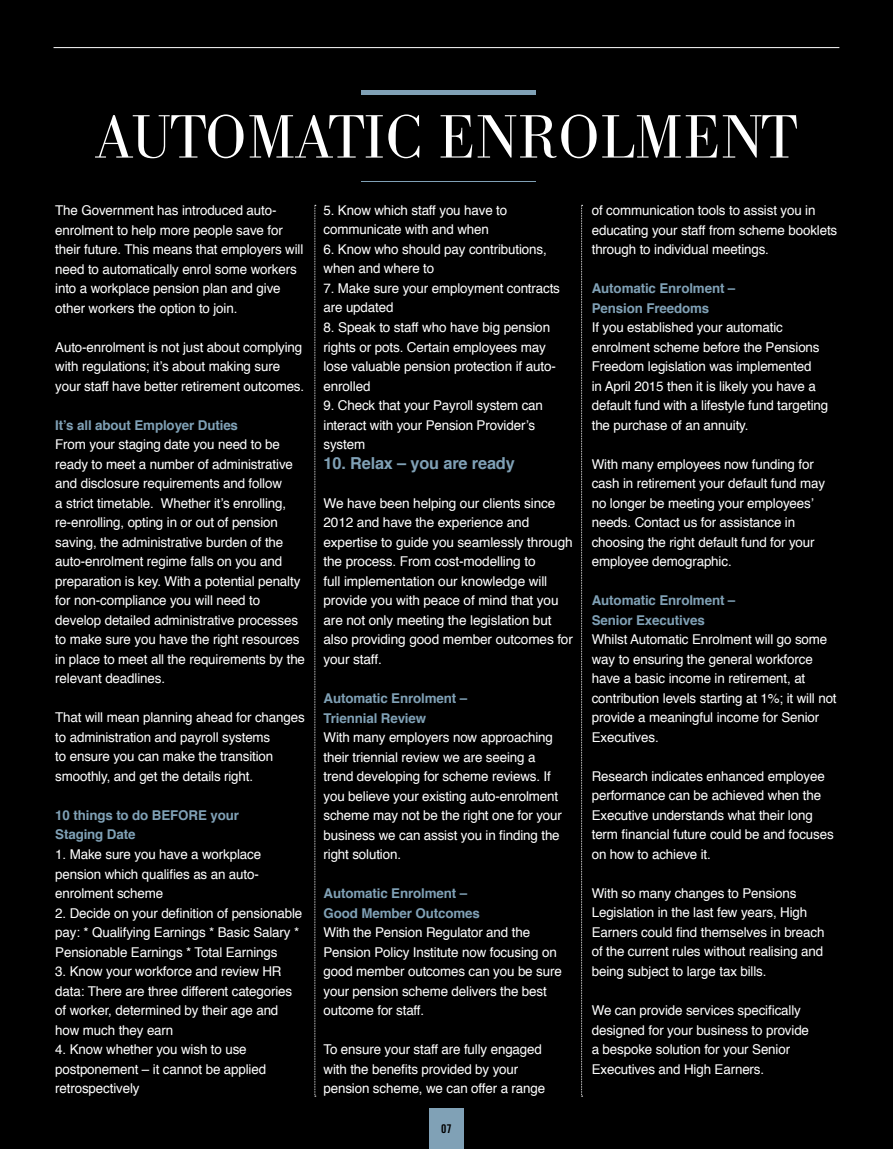
<style>
.page{position:relative;width:893px;height:1149px;background:#fff}
.page>*{position:absolute;margin:0;border:0;box-sizing:border-box;transform-origin:0 0}
.t1{font:300 60px "Bodoni BE";letter-spacing:.01em;color:#fff}
.t2{font:700 16.5px "Helvetica";letter-spacing:-.01em;color:#80a1b6}
.t3{font:13.5px/19.5px "Helvetica";letter-spacing:-.01em;color:#fff}
.t4{font:700 13.5px/19.5px "Helvetica";letter-spacing:-.01em;color:#80a1b6}
.t5{font:12px "Trade Gothic Bold Cond Twenty";color:#000}
</style>
<div class="page">
<div style="left:0;top:0;width:893px;height:1148px;background:#000"></div>
<hr style="left:54px;top:47px;width:785px;height:1px;background:#fff">
<div style="left:429px;top:1108px;width:34px;height:40px;background:#80a1b6"></div>
<hr style="left:361px;top:181px;width:175px;height:1px;background:#80a1b6">
<div style="left:361px;top:90px;width:175px;height:5px;background:#80a1b6"></div>
<svg style="left:314px;top:205px;width:2px;height:891px;background:#3a3a3a"></svg>
<svg style="left:581px;top:205px;width:2px;height:891px"></svg>
<h1 class="t1" style="left:95px;top:103px;width:704px">AUTOMATIC ENROLMENT</h1>
<p class="t3" style="left:55px;top:201px;width:250px">The Government has introduced auto&shy;enrolment to help more people save for their future. This means that employers will need to automatically enrol some workers into a workplace pension plan and give other workers the option to join.</p>
<p class="t3" style="left:55px;top:337px;width:250px">Auto-enrolment is not just about complying with regulations; it’s about making sure your staff have better retirement outcomes.</p>
<p class="t4" style="left:55px;top:415px;width:184px">It’s all about Employer Duties</p>
<p class="t3" style="left:55px;top:435px;width:251px">From your staging date you need to be ready to meet a number of administrative and disclosure requirements and follow<br>a strict timetable. Whether it’s enrolling, re-enrolling, opting in or out of pension saving, the administrative burden of the auto-enrolment regime falls on you and preparation is key. With a potential penalty for non-compliance you will need to develop detailed administrative processes to make sure you have the right resources in place to meet all the requirements by the relevant deadlines.</p>
<p class="t3" style="left:55px;top:708px;width:251px">That will mean planning ahead for changes to administration and payroll systems<br>to ensure you can make the transition smoothly, and get the details right.</p>
<p class="t4" style="left:55px;top:805px;width:185px">10 things to do BEFORE your<br>Staging Date</p>
<p class="t3" style="left:55px;top:844px;width:207px">1. Make sure you have a workplace pension which qualifies as an auto&shy;enrolment scheme</p>
<p class="t3" style="left:55px;top:903px;width:249px">2. Decide on your definition of pensionable pay: * Qualifying Earnings * Basic Salary *<br>Pensionable Earnings * Total Earnings</p>
<p class="t3" style="left:55px;top:961px;width:238px">3. Know your workforce and review HR data: There are three different categories of worker, determined by their age and how much they earn</p>
<p class="t3" style="left:55px;top:1039px;width:212px">4. Know whether you wish to use postponement – it cannot be applied retrospectively</p>
<p class="t3" style="left:323px;top:201px;width:185px">5. Know which staff you have to communicate with and when</p>
<p class="t3" style="left:323px;top:240px;width:225px">6. Know who should pay contributions, when and where to</p>
<p class="t3" style="left:323px;top:279px;width:238px">7. Make sure your employment contracts are updated</p>
<p class="t3" style="left:323px;top:318px;width:234px">8. Speak to staff who have big pension rights or pots. Certain employees may lose valuable pension protection if auto&shy;enrolled</p>
<p class="t3" style="left:323px;top:396px;width:221px">9. Check that your Payroll system can interact with your Pension Provider’s system</p>
<p class="t2" style="left:323px;top:449px;width:193px">10. Relax – you are ready</p>
<p class="t3" style="left:323px;top:493px;width:251px">We have been helping our clients since 2012 and have the experience and expertise to guide you seamlessly through the process. From cost-modelling to<br>full implementation our knowledge will provide you with peace of mind that you are not only meeting the legislation but also providing good member outcomes for your staff.</p>
<p class="t4" style="left:323px;top:688px;width:145px">Automatic Enrolment –<br>Triennial Review</p>
<p class="t3" style="left:323px;top:727px;width:240px">With many employers now approaching their triennial review we are seeing a trend developing for scheme reviews. If you believe your existing auto-enrolment scheme may not be the right one for your business we can assist you in finding the right solution.</p>
<p class="t4" style="left:323px;top:883px;width:158px">Automatic Enrolment –<br>Good Member Outcomes</p>
<p class="t3" style="left:323px;top:922px;width:240px">With the Pension Regulator and the Pension Policy Institute now focusing on good member outcomes can you be sure your pension scheme delivers the best outcome for staff.</p>
<p class="t3" style="left:323px;top:1039px;width:223px">To ensure your staff are fully engaged with the benefits provided by your pension scheme, we can offer a range</p>
<p class="t5" style="left:441px;top:1121px;width:12px">07</p>
<p class="t3" style="left:592px;top:201px;width:247px">of communication tools to assist you in educating your staff from scheme booklets through to individual meetings.</p>
<p class="t4" style="left:592px;top:278px;width:145px">Automatic Enrolment –<br>Pension Freedoms</p>
<p class="t3" style="left:592px;top:318px;width:238px">If you established your automatic enrolment scheme before the Pensions Freedom legislation was implemented<br>in April 2015 then it is likely you have a default fund with a lifestyle fund targeting the purchase of an annuity.</p>
<p class="t3" style="left:592px;top:454px;width:235px">With many employees now funding for cash in retirement your default fund may no longer be meeting your employees’ needs. Contact us for assistance in choosing the right default fund for your employee demographic.</p>
<p class="t4" style="left:592px;top:590px;width:145px">Automatic Enrolment –<br>Senior Executives</p>
<p class="t3" style="left:592px;top:630px;width:246px">Whilst Automatic Enrolment will go some way to ensuring the general workforce have a basic income in retirement, at contribution levels starting at 1%; it will not provide a meaningful income for Senior Executives.</p>
<p class="t3" style="left:592px;top:766px;width:244px">Research indicates enhanced employee performance can be achieved when the Executive understands what their long term financial future could be and focuses on how to achieve it.</p>
<p class="t3" style="left:592px;top:883px;width:234px">With so many changes to Pensions Legislation in the last few years, High Earners could find themselves in breach of the current rules without realising and being subject to large tax bills.</p>
<p class="t3" style="left:592px;top:1000px;width:219px">We can provide services specifically designed for your business to provide a bespoke solution for your Senior Executives and High Earners.</p>
</div>
